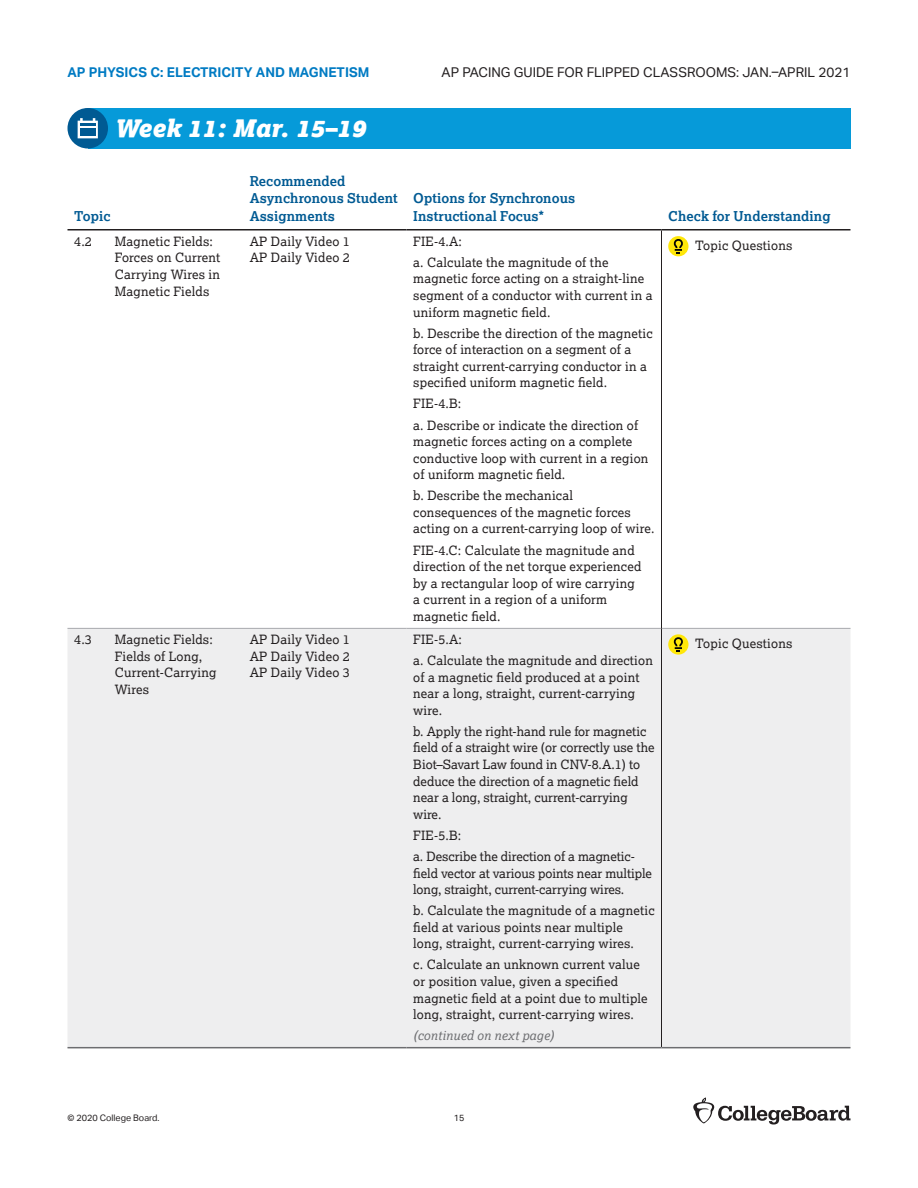
<style>
.page{position:relative;width:918px;height:1188px;background:#fff}
.page>*{position:absolute;margin:0;border:0;box-sizing:border-box;transform-origin:0 0}
.t1{font:italic 900 24px "Lexia";color:#fff}
.t2{font:700 13.5px/17.5px "Lexia";letter-spacing:.005em;color:#005a93}
.t3{font:13.5px "Aktiv Grotesk";color:#231f20}
.t4{font:700 13.5px "Aktiv Grotesk";color:#007bc3}
.t5{font:12.75px/16.5px "Lexia";letter-spacing:.015em;color:#231f20}
.t6{font:12.75px/21.1px "Lexia";letter-spacing:-.005em;color:#231f20}
.t7{font:italic 12.75px "Lexia";letter-spacing:.015em;color:#6c6d70}
.t8{font:9px "Aktiv Grotesk";color:#231f20}
</style>
<div class="page">
<svg style="left:693px;top:1098px;width:157px;height:27px"></svg>
<div style="left:88px;top:108px;width:762px;height:40px;background:#069ad9"></div>
<svg style="left:68px;top:108px;width:40px;height:40px"></svg>
<div style="left:80px;top:128px;width:15px;height:8px;background:#005a93"></div>
<div style="left:68px;top:629px;width:782px;height:418px;background:#eeeeef"></div>
<hr style="left:68px;top:229px;width:40px;height:2px;background:#231f20">
<hr style="left:108px;top:229px;width:135px;height:2px;background:#231f20">
<hr style="left:243px;top:229px;width:163px;height:2px;background:#231f20">
<hr style="left:406px;top:229px;width:256px;height:2px;background:#231f20">
<hr style="left:662px;top:229px;width:188px;height:2px;background:#231f20">
<hr style="left:68px;top:628px;width:40px;height:1px;background:#a8a9ad">
<hr style="left:108px;top:628px;width:135px;height:1px;background:#a8a9ad">
<hr style="left:243px;top:628px;width:163px;height:1px;background:#a8a9ad">
<hr style="left:662px;top:628px;width:188px;height:1px;background:#a8a9ad">
<hr style="left:68px;top:1047px;width:40px;height:1px;background:#6c6d70">
<hr style="left:108px;top:1047px;width:135px;height:1px;background:#6c6d70">
<hr style="left:243px;top:1047px;width:163px;height:1px;background:#6c6d70">
<hr style="left:662px;top:1047px;width:188px;height:1px;background:#6c6d70">
<hr style="left:406px;top:1047px;width:256px;height:1px;background:#6c6d70">
<hr style="left:406px;top:628px;width:255px;height:1px;background:#a8a9ad">
<hr style="left:661px;top:231px;width:1px;height:397px;background:#231f20">
<hr style="left:661px;top:628px;width:1px;height:419px;background:#231f20">
<div style="left:668px;top:236px;width:20px;height:20px;background:#ffe709;border-radius:50%"></div>
<svg style="left:673px;top:239px;width:10px;height:15px"></svg>
<div style="left:668px;top:634px;width:20px;height:21px;background:#ffe709;border-radius:50%"></div>
<svg style="left:673px;top:637px;width:10px;height:15px"></svg>
<p class="t4" style="left:68px;top:65px;width:303px">AP PHYSICS C: ELECTRICITY AND MAGNETISM</p>
<p class="t3" style="left:442px;top:65px;width:410px">AP PACING GUIDE FOR FLIPPED CLASSROOMS: JAN.–APRIL 2021</p>
<h1 class="t1" style="left:115px;top:113px;width:253px">Week 11: Mar. 15–19</h1>
<p class="t2" style="left:74px;top:207px;width:38px">Topic</p>
<p class="t2" style="left:250px;top:172px;width:150px">Recommended<br>Asynchronous Student<br>Assignments</p>
<p class="t2" style="left:413px;top:189px;width:164px">Options for Synchronous<br>Instructional Focus*</p>
<p class="t5" style="left:74px;top:233px;width:19px">4.2</p>
<p class="t5" style="left:115px;top:233px;width:107px">Magnetic Fields:<br>Forces on Current<br>Carrying Wires in<br>Magnetic Fields</p>
<p class="t5" style="left:250px;top:233px;width:102px">AP Daily Video 1<br>AP Daily Video 2</p>
<p class="t5" style="left:413px;top:230px;width:197px;line-height:21.1px">FIE-4.A:<br>a. Calculate the magnitude of the</p>
<p class="t5" style="left:413px;top:270px;width:241px">magnetic force acting on a straight-line segment of a conductor with current in a uniform magnetic field.</p>
<p class="t5" style="left:413px;top:324px;width:241px">b. Describe the direction of the magnetic force of interaction on a segment of a straight current-carrying conductor in a specified uniform magnetic field.</p>
<p class="t5" style="left:413px;top:393px;width:227px;line-height:21.1px">FIE-4.B:<br>a. Describe or indicate the direction of</p>
<p class="t5" style="left:413px;top:433px;width:237px">magnetic forces acting on a complete conductive loop with current in a region of uniform magnetic field.</p>
<p class="t5" style="left:413px;top:487px;width:243px">b. Describe the mechanical consequences of the magnetic forces acting on a current-carrying loop of wire.</p>
<p class="t5" style="left:413px;top:541px;width:230px">FIE-4.C: Calculate the magnitude and direction of the net torque experienced by a rectangular loop of wire carrying a current in a region of a uniform magnetic field.</p>
<p class="t5" style="left:74px;top:631px;width:19px">4.3</p>
<p class="t5" style="left:115px;top:631px;width:103px">Magnetic Fields:<br>Fields of Long,<br>Current-Carrying<br>Wires</p>
<p class="t5" style="left:250px;top:631px;width:102px;text-align:justify">AP Daily Video 1<br>AP Daily Video 2<br>AP Daily Video 3</p>
<p class="t5" style="left:413px;top:629px;width:241px;line-height:21.1px">FIE-5.A:<br>a. Calculate the magnitude and direction</p>
<p class="t5" style="left:413px;top:668px;width:228px">of a magnetic field produced at a point near a long, straight, current-carrying wire.</p>
<p class="t5" style="left:413px;top:723px;width:243px">b. Apply the right-hand rule for magnetic field of a straight wire (or correctly use the Biot–Savart Law found in CNV-8.A.1) to deduce the direction of a magnetic field near a long, straight, current-carrying wire.</p>
<p class="t6" style="left:413px;top:824px;width:223px">FIE-5.B:<br>a. Describe the direction of a magnetic-</p>
<p class="t6" style="left:413px;top:864px;width:240px;line-height:16.6px">field vector at various points near multiple long, straight, current-carrying wires.</p>
<p class="t5" style="left:413px;top:902px;width:243px">b. Calculate the magnitude of a magnetic field at various points near multiple long, straight, current-carrying wires.</p>
<p class="t5" style="left:413px;top:956px;width:236px">c. Calculate an unknown current value or position value, given a specified magnetic field at a point due to multiple long, straight, current-carrying wires.</p>
<p class="t7" style="left:413px;top:1028px;width:142px">(continued on next page)</p>
<p class="t2" style="left:668px;top:207px;width:164px">Check for Understanding</p>
<p class="t5" style="left:695px;top:237px;width:99px">Topic Questions</p>
<p class="t5" style="left:695px;top:635px;width:99px">Topic Questions</p>
<p class="t8" style="left:68px;top:1113px;width:94px">© 2020 College Board.</p>
<p class="t8" style="left:454px;top:1113px;width:12px">15</p>
</div>
